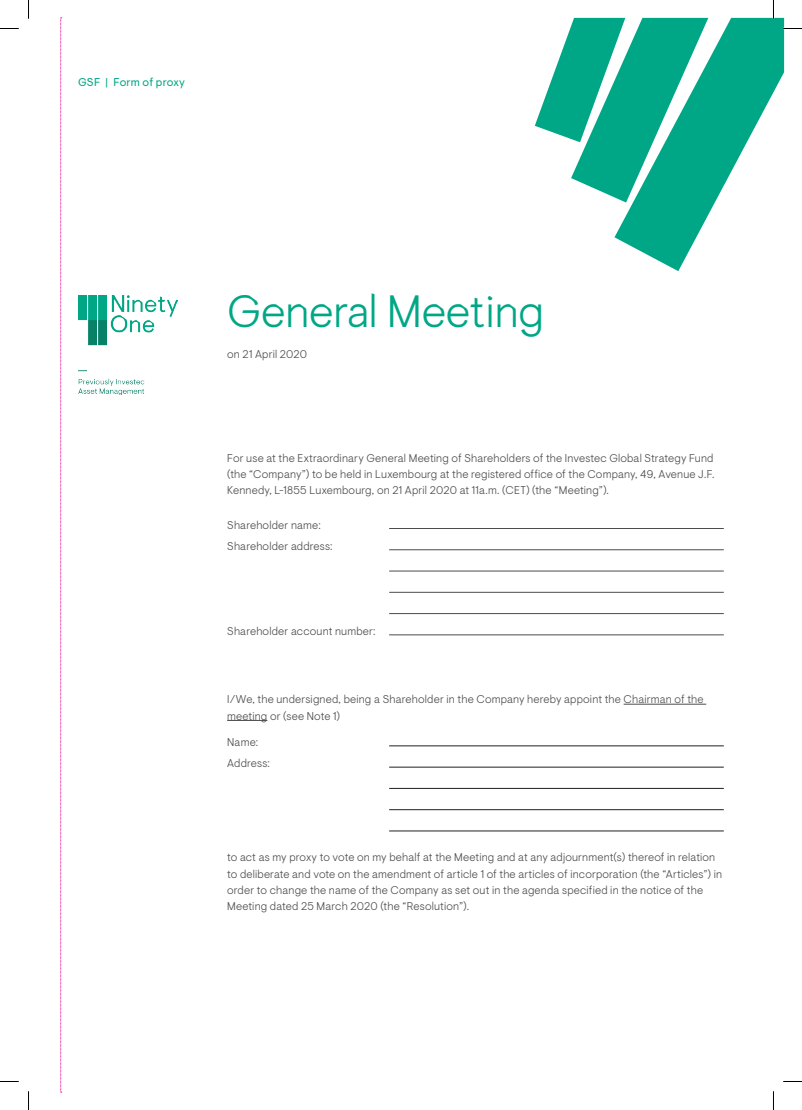
<style>
.page{position:relative;width:802px;height:1110px;background:#fff}
.page>*{position:absolute;margin:0;border:0;box-sizing:border-box;transform-origin:0 0}
.HEADLINE{font:300 45px "Ninety One Visuelt Display";color:#00a786}
.MAIN_-_TEXT{font:300 11.25px/16.2px "Ninety One Visuelt";letter-spacing:.015em;color:#4b4c4d}
.TABLE_TEXT{font:300 11.25px "Ninety One Visuelt";letter-spacing:.015em;color:#4b4c4d}
.CAPTION_SOURCE_-_TEX{font:11.25px "Ninety One Visuelt";letter-spacing:.015em;color:#00a786}
</style>
<div class="page">
<img style="left:78px;top:295px;width:99px;height:100px">
<svg style="left:614px;top:18px;width:169px;height:253px;fill:#00a786"></svg>
<svg style="left:534px;top:18px;width:174px;height:184px"></svg>
<hr style="left:623px;top:703px;width:82px;height:1px;background:#4b4c4d">
<hr style="left:227px;top:720px;width:40px;height:1px;background:#4b4c4d">
<hr style="left:389px;top:528px;width:334px;height:1px;background:#4b4c4d">
<hr style="left:389px;top:549px;width:334px;height:1px;background:#4b4c4d">
<hr style="left:389px;top:570px;width:334px;height:1px;background:#4b4c4d">
<hr style="left:389px;top:592px;width:334px;height:1px;background:#4b4c4d">
<hr style="left:389px;top:613px;width:334px;height:1px;background:#4b4c4d">
<hr style="left:389px;top:634px;width:334px;height:1px;background:#4b4c4d">
<hr style="left:389px;top:745px;width:334px;height:1px;background:#231f20">
<hr style="left:389px;top:766px;width:334px;height:1px;background:#231f20">
<hr style="left:389px;top:788px;width:334px;height:1px;background:#231f20">
<hr style="left:389px;top:809px;width:334px;height:1px;background:#231f20">
<hr style="left:389px;top:830px;width:334px;height:1px;background:#231f20">
<svg style="left:60px;top:18px;width:2px;height:1074px"></svg>
<svg style="left:0;top:28px;width:19px;height:1px"></svg>
<svg style="left:782px;top:28px;width:19px;height:1px"></svg>
<svg style="left:0;top:1081px;width:19px;height:1px"></svg>
<svg style="left:783px;top:1081px;width:18px;height:1px"></svg>
<svg style="left:28px;top:0;width:1px;height:19px"></svg>
<svg style="left:28px;top:1091px;width:1px;height:18px"></svg>
<p class="CAPTION_SOURCE_-_TEX" style="left:78px;top:76px;width:108px">GSF | Form of proxy</p>
<p class="HEADLINE" style="left:227px;top:285px;width:318px">General Meeting</p>
<p class="MAIN_-_TEXT" style="left:227px;top:345px;width:81px">on 21 April 2020</p>
<p class="MAIN_-_TEXT" style="left:227px;top:449px;width:488px;text-align:justify">For use at the Extraordinary General Meeting of Shareholders of the Investec Global Strategy Fund (the “Company”) to be held in Luxembourg at the registered office of the Company, 49, Avenue J.F.<br>Kennedy, L-1855 Luxembourg, on 21 April 2020 at 11a.m. (CET) (the “Meeting”).</p>
<p class="TABLE_TEXT" style="left:227px;top:518px;width:95px">Shareholder name:</p>
<p class="TABLE_TEXT" style="left:227px;top:539px;width:107px">Shareholder address:</p>
<p class="TABLE_TEXT" style="left:227px;top:624px;width:150px">Shareholder account number:</p>
<p class="MAIN_-_TEXT" style="left:227px;top:691px;width:477px">I/We, the undersigned, being a Shareholder in the Company hereby appoint the Chairman of the meeting or (see Note 1)</p>
<p class="TABLE_TEXT" style="left:227px;top:735px;width:32px">Name:</p>
<p class="TABLE_TEXT" style="left:227px;top:756px;width:44px">Address:</p>
<p class="MAIN_-_TEXT" style="left:227px;top:849px;width:496px">to act as my proxy to vote on my behalf at the Meeting and at any adjournment(s) thereof in relation to deliberate and vote on the amendment of article 1 of the articles of incorporation (the “Articles”) in order to change the name of the Company as set out in the agenda specified in the notice of the Meeting dated 25 March 2020 (the “Resolution”).</p>
</div>
